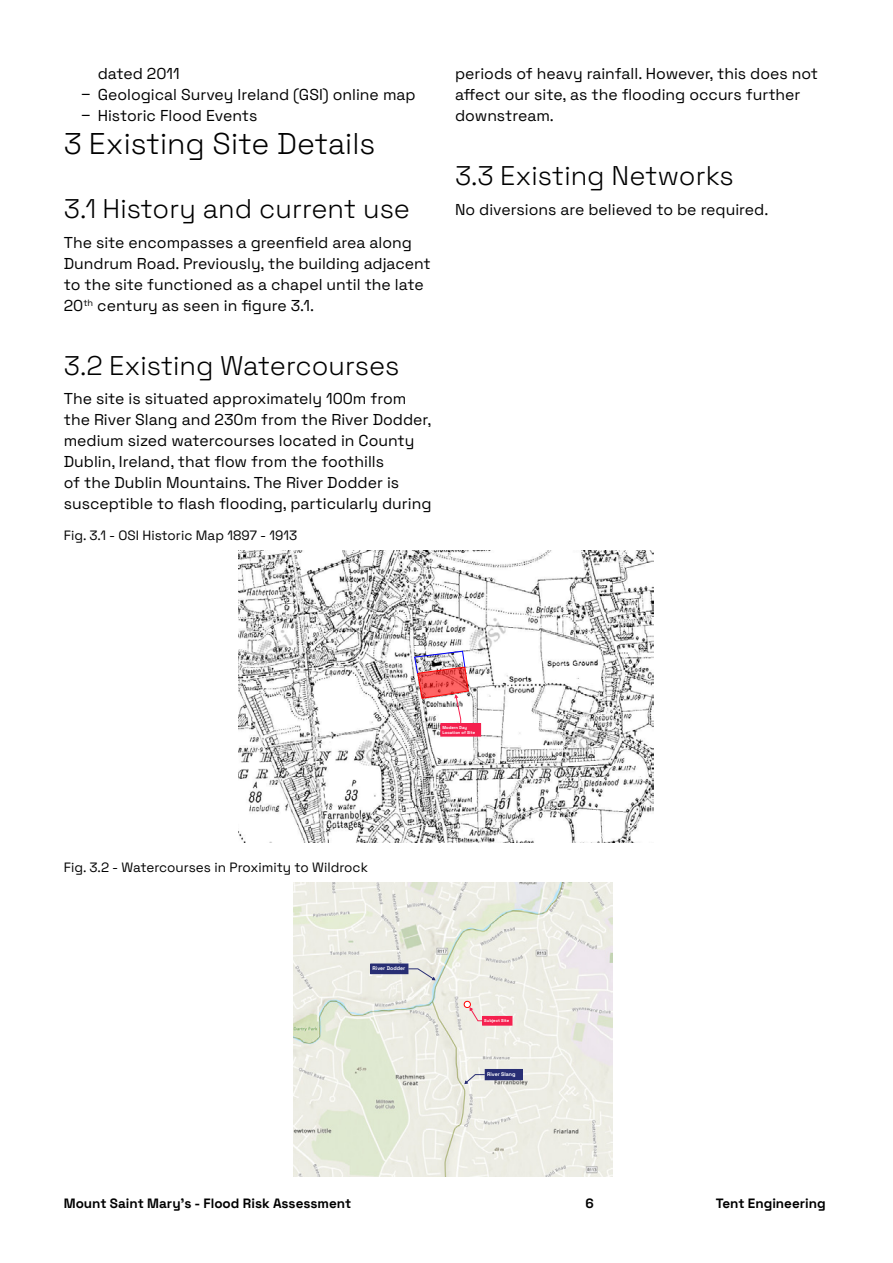
<style>
.page{position:relative;width:893px;height:1263px;background:#fff}
.page>*{position:absolute;margin:0;border:0;box-sizing:border-box;transform-origin:0 0}
.t1{font:300 30px "Space Grotesk";color:#000}
.t2{font:300 27px "Space Grotesk";color:#000}
.t3{font:300 15.75px/21px "Space Grotesk";color:#000}
.t4{font:300 13.5px "Space Grotesk";color:#000}
.t5{font:700 5.25px "Space Grotesk";color:#fff}
.t6{font:700 4.2px/4.8px "Space Grotesk";color:#fff}
.s1{font-family:"Roboto";font-weight:400}
</style>
<div class="page">
<img style="left:293px;top:883px;width:319px;height:294px">
<div style="left:483px;top:1016px;width:29px;height:9px;background:#f5204e"></div>
<svg style="left:407px;top:968px;width:29px;height:13px"></svg>
<div style="left:371px;top:964px;width:37px;height:10px;background:#282e74"></div>
<div style="left:370px;top:963px;width:38px;height:11px;border:1px solid #282e74"></div>
<svg style="left:464px;top:1074px;width:22px;height:11px"></svg>
<div style="left:485px;top:1069px;width:37px;height:11px;background:#282e74"></div>
<svg style="left:464px;top:1001px;width:19px;height:20px"></svg>
<div style="left:464px;top:1001px;width:7px;height:7px;border:1px solid #f00;border-radius:50%"></div>
<img style="left:239px;top:550px;width:414px;height:293px">
<div style="left:441px;top:724px;width:40px;height:12px;background:#f5204e"></div>
<div style="left:440px;top:723px;width:41px;height:13px;border:1px solid #f5204e"></div>
<svg style="left:414px;top:651px;width:55px;height:73px"></svg>
<p class="t3" style="left:98px;top:62px;width:83px">dated 2011</p>
<p class="t3" style="left:81px;top:83px;width:336px"><span class="s1">–</span> Geological Survey Ireland (GSI) online map</p>
<p class="t3" style="left:81px;top:104px;width:178px"><span class="s1">–</span> Historic Flood Events</p>
<h1 class="t1" style="left:64px;top:122px;width:313px">3 Existing Site Details</h1>
<h2 class="t2" style="left:64px;top:189px;width:348px">3.1 History and current use</h2>
<p class="t3" style="left:64px;top:231px;width:369px">The site encompasses a greenfield area along Dundrum Road. Previously, the building adjacent to the site functioned as a chapel until the late 20<sup>th</sup> century as seen in figure 3.1.</p>
<h2 class="t2" style="left:64px;top:346px;width:337px">3.2 Existing Watercourses</h2>
<p class="t3" style="left:64px;top:387px;width:369px">The site is situated approximately 100m from the River Slang and 230m from the River Dodder, medium sized watercourses located in County Dublin, Ireland, that flow from the foothills<br>of the Dublin Mountains. The River Dodder is susceptible to flash flooding, particularly during</p>
<p class="t4" style="left:64px;top:525px;width:235px">Fig. 3.1 - OSI Historic Map 1897 - 1913</p>
<p class="t3" style="left:455px;top:62px;width:365px">periods of heavy rainfall. However, this does not affect our site, as the flooding occurs further downstream.</p>
<h2 class="t2" style="left:455px;top:156px;width:280px">3.3 Existing Networks</h2>
<p class="t3" style="left:455px;top:198px;width:315px">No diversions are believed to be required.</p>
<p class="t6" style="left:442px;top:725px;width:34px">Modern Day<br>Location of Site</p>
<p class="t4" style="left:64px;top:858px;width:306px">Fig. 3.2 - Watercourses in Proximity to Wildrock</p>
<p class="t5" style="left:373px;top:964px;width:34px">River Dodder</p>
<p class="t6" style="left:484px;top:1017px;width:26px">Subject Site</p>
<p class="t5" style="left:487px;top:1070px;width:30px">River Slang</p>
<p class="t4" style="left:64px;top:1193px;width:289px">Mount Saint Mary’s - Flood Risk Assessment</p>
<p class="t4" style="left:585px;top:1193px;width:10px">6</p>
<p class="t4" style="left:716px;top:1193px;width:111px">Tent Engineering</p>
</div>
